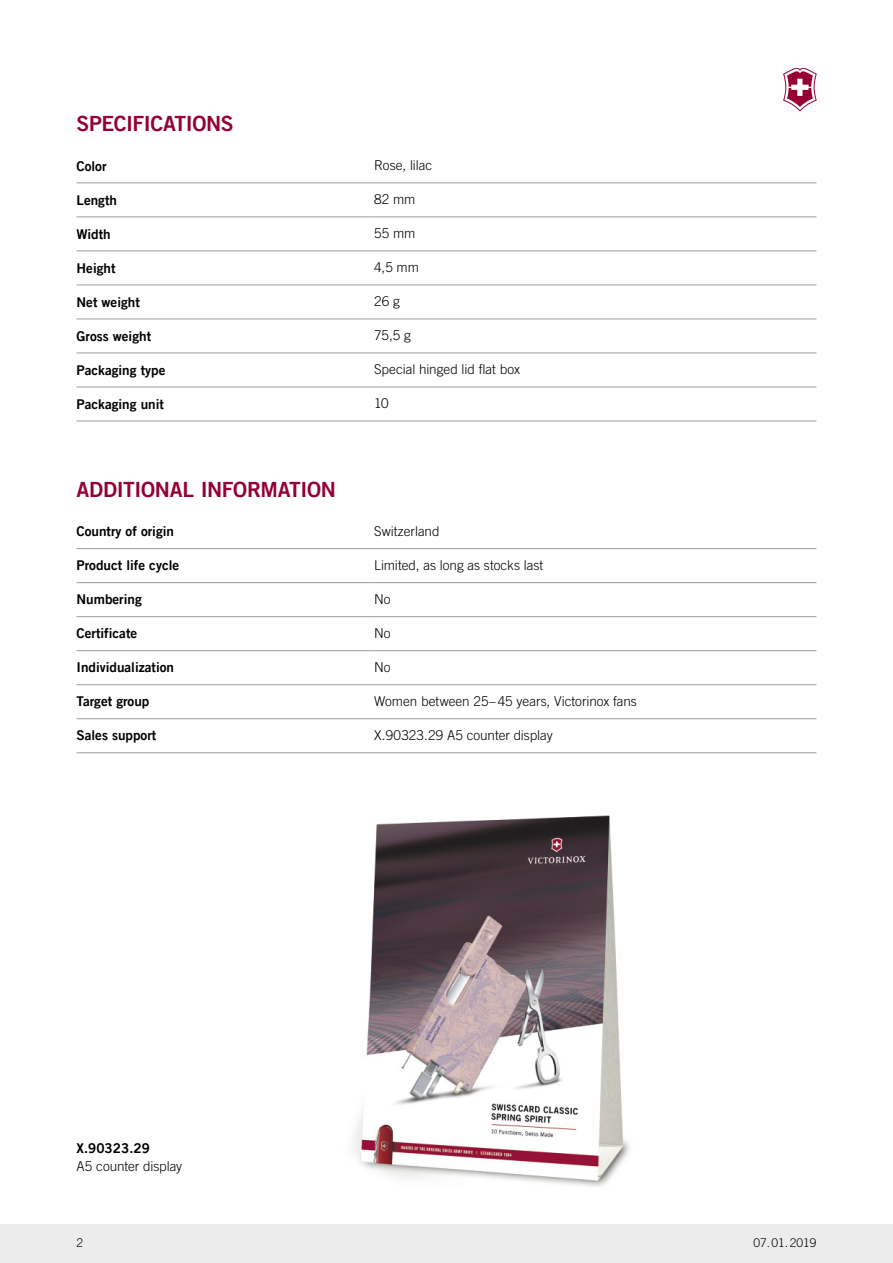
<style>
.page{position:relative;width:893px;height:1263px;background:#fff}
.page>*{position:absolute;margin:0;border:0;box-sizing:border-box;transform-origin:0 0}
.t1{font:21px "Trade Gothic LT Com Bd 2";letter-spacing:-.015em;color:#950035}
.t2{font:300 13.5px "Trade Gothic LT Com";color:#000}
.t3{font:13.5px "Trade Gothic LT Com Bd 2";color:#000}
.t4{font:300 12px "Trade Gothic LT Com";color:#000}
</style>
<div class="page">
<svg style="left:783px;top:68px;width:34px;height:43px"></svg>
<div style="left:0;top:1225px;width:893px;height:38px;background:#ececed"></div>
<img style="left:353px;top:815px;width:277px;height:372px">
<hr style="left:77px;top:548px;width:297px;height:1px;background:#9b9c9e">
<hr style="left:374px;top:548px;width:442px;height:1px;background:#9b9c9e">
<hr style="left:77px;top:582px;width:297px;height:1px;background:#9b9c9e">
<hr style="left:374px;top:582px;width:442px;height:1px;background:#9b9c9e">
<hr style="left:77px;top:616px;width:297px;height:1px;background:#9b9c9e">
<hr style="left:374px;top:616px;width:442px;height:1px;background:#9b9c9e">
<hr style="left:77px;top:650px;width:297px;height:1px;background:#9b9c9e">
<hr style="left:374px;top:650px;width:442px;height:1px;background:#9b9c9e">
<hr style="left:77px;top:684px;width:297px;height:1px;background:#9b9c9e">
<hr style="left:374px;top:684px;width:442px;height:1px;background:#9b9c9e">
<hr style="left:77px;top:718px;width:297px;height:1px;background:#9b9c9e">
<hr style="left:374px;top:718px;width:442px;height:1px;background:#9b9c9e">
<hr style="left:77px;top:752px;width:297px;height:1px;background:#9b9c9e">
<hr style="left:374px;top:752px;width:442px;height:1px;background:#9b9c9e">
<hr style="left:77px;top:183px;width:297px;height:1px;background:#9b9c9e">
<hr style="left:374px;top:183px;width:442px;height:1px;background:#9b9c9e">
<hr style="left:77px;top:217px;width:297px;height:1px;background:#9b9c9e">
<hr style="left:374px;top:217px;width:442px;height:1px;background:#9b9c9e">
<hr style="left:77px;top:251px;width:297px;height:1px;background:#9b9c9e">
<hr style="left:374px;top:251px;width:442px;height:1px;background:#9b9c9e">
<hr style="left:77px;top:285px;width:297px;height:1px;background:#9b9c9e">
<hr style="left:374px;top:285px;width:442px;height:1px;background:#9b9c9e">
<hr style="left:77px;top:319px;width:297px;height:1px;background:#9b9c9e">
<hr style="left:374px;top:319px;width:442px;height:1px;background:#9b9c9e">
<hr style="left:77px;top:353px;width:297px;height:1px;background:#9b9c9e">
<hr style="left:374px;top:353px;width:442px;height:1px;background:#9b9c9e">
<hr style="left:77px;top:387px;width:297px;height:1px;background:#9b9c9e">
<hr style="left:374px;top:387px;width:442px;height:1px;background:#9b9c9e">
<hr style="left:77px;top:421px;width:297px;height:1px;background:#9b9c9e">
<hr style="left:374px;top:421px;width:442px;height:1px;background:#9b9c9e">
<h1 class="t1" style="left:77px;top:111px;width:159px">SPECIFICATIONS</h1>
<p class="t3" style="left:77px;top:157px;width:31px">Color</p>
<p class="t2" style="left:374px;top:157px;width:59px">Rose, lilac</p>
<p class="t3" style="left:77px;top:191px;width:42px">Length</p>
<p class="t2" style="left:374px;top:191px;width:43px">82 mm</p>
<p class="t3" style="left:77px;top:225px;width:36px">Width</p>
<p class="t2" style="left:374px;top:225px;width:43px">55 mm</p>
<p class="t3" style="left:77px;top:259px;width:41px">Height</p>
<p class="t2" style="left:374px;top:259px;width:46px">4,5 mm</p>
<p class="t3" style="left:77px;top:293px;width:65px">Net weight</p>
<p class="t2" style="left:374px;top:293px;width:27px">26 g</p>
<p class="t3" style="left:77px;top:327px;width:76px">Gross weight</p>
<p class="t2" style="left:374px;top:327px;width:38px">75,5 g</p>
<p class="t3" style="left:77px;top:361px;width:90px">Packaging type</p>
<p class="t2" style="left:374px;top:361px;width:147px">Special hinged lid flat box</p>
<p class="t3" style="left:77px;top:395px;width:89px">Packaging unit</p>
<p class="t2" style="left:374px;top:395px;width:16px">10</p>
<h1 class="t1" style="left:77px;top:476px;width:261px">ADDITIONAL INFORMATION</h1>
<p class="t3" style="left:77px;top:523px;width:99px">Country of origin</p>
<p class="t2" style="left:374px;top:523px;width:67px">Switzerland</p>
<p class="t3" style="left:77px;top:557px;width:104px">Product life cycle</p>
<p class="t2" style="left:374px;top:557px;width:171px">Limited, as long as stocks last</p>
<p class="t3" style="left:77px;top:591px;width:67px">Numbering</p>
<p class="t2" style="left:374px;top:591px;width:18px">No</p>
<p class="t3" style="left:77px;top:625px;width:62px">Certificate</p>
<p class="t2" style="left:374px;top:625px;width:18px">No</p>
<p class="t3" style="left:77px;top:659px;width:99px">Individualization</p>
<p class="t2" style="left:374px;top:659px;width:18px">No</p>
<p class="t3" style="left:77px;top:693px;width:74px">Target group</p>
<p class="t2" style="left:374px;top:693px;width:264px">Women between 25–45 years, Victorinox fans</p>
<p class="t3" style="left:77px;top:727px;width:81px">Sales support</p>
<p class="t2" style="left:374px;top:727px;width:180px">X.90323.29 A5 counter display</p>
<p class="t3" style="left:77px;top:1140px;width:75px">X.90323.29</p>
<p class="t2" style="left:77px;top:1158px;width:107px">A5 counter display</p>
<p class="t4" style="left:77px;top:1235px;width:8px">2</p>
<p class="t4" style="left:753px;top:1235px;width:65px">07.01.2019</p>
</div>
